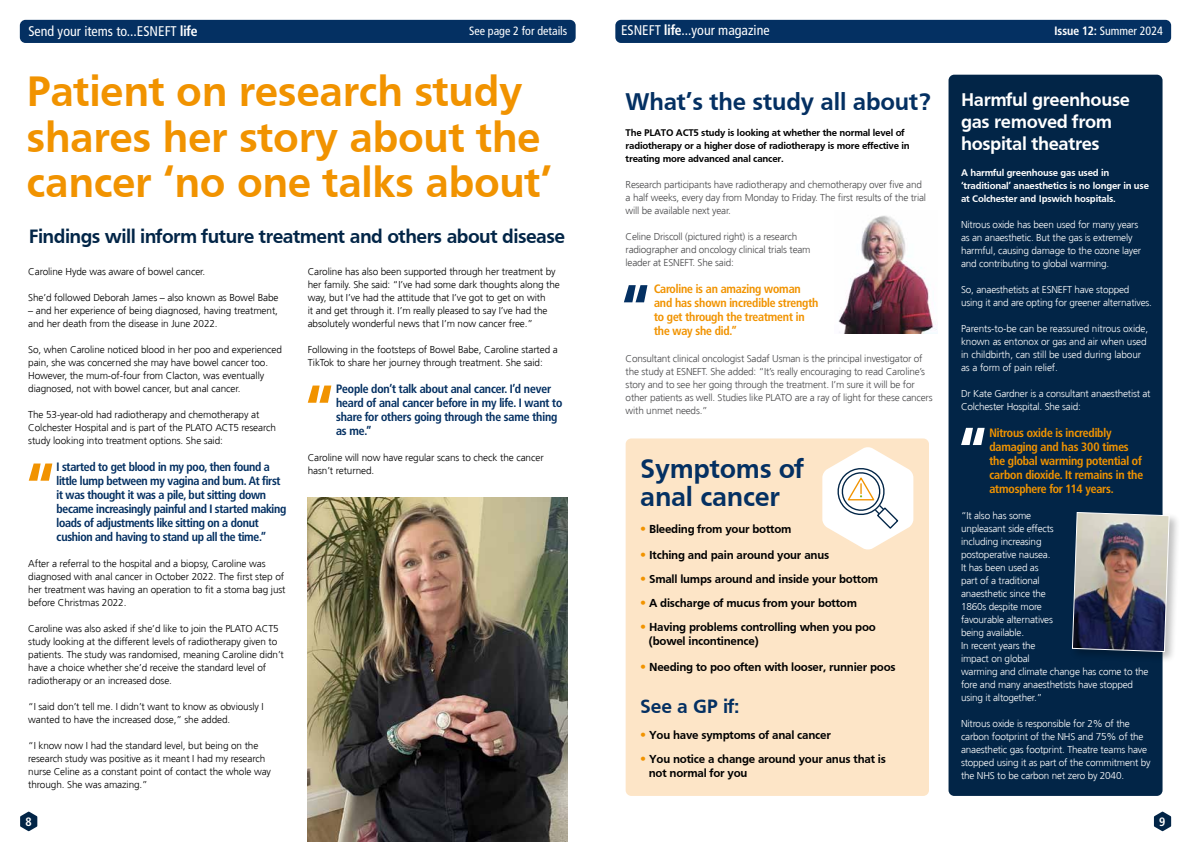
<style>
.page{position:relative;width:1191px;height:842px;background:#fff}
.page>*{position:absolute;margin:0;border:0;box-sizing:border-box;transform-origin:0 0}
.t1{font:700 44px/45.7px "Frutiger";letter-spacing:-.01em;color:#f19300}
.t2{font:700 28px/27.7px "Frutiger";letter-spacing:-.01em;color:#043062}
.t3{font:700 25px "Frutiger";letter-spacing:-.01em;color:#043062}
.t4{font:700 20px "Frutiger";letter-spacing:-.025em;color:#022547}
.t5{font:700 20px "Frutiger";letter-spacing:-.01em;color:#043062}
.t6{font:700 19px/22px "Frutiger";letter-spacing:-.02em;color:#fff}
.t7{font:condensed 14px "Frutiger LT";color:#fff}
.t8{font:700 12px/14px "Frutiger Condensed BQ";letter-spacing:-.02em;color:#043062}
.t9{font:700 12px/14px "Frutiger";letter-spacing:-.02em;color:#000}
.t10{font:700 12px/14px "Frutiger Condensed BQ";letter-spacing:-.01em;color:#f19300}
.t11{font:condensed 12px "Frutiger LT";color:#fff}
.t12{font:700 12px "Frutiger Condensed BQ";color:#fff}
.t13{font:300 10px/13px "Frutiger";letter-spacing:-.01em;color:#000}
.t14{font:300 10px/13px "Frutiger";letter-spacing:-.02em;color:#fff}
.t15{font:300 10px/13px "Frutiger";letter-spacing:-.02em;color:#4b4b4d}
.t16{font:700 10px/13px "Frutiger";letter-spacing:-.02em;color:#000}
.t17{font:700 10px/13px "Frutiger";letter-spacing:-.02em;color:#fff}
.s1{font-family:"Frutiger Condensed BQ";font-weight:700;font-stretch:normal}
.s2{font-weight:300;color:#f19300}
</style>
<div class="page">
<svg style="left:20px;top:812px;width:17px;height:19px"></svg>
<div style="left:20px;top:20px;width:555px;height:23px;background:#043062;border-radius:6px"></div>
<svg style="left:1154px;top:812px;width:17px;height:19px"></svg>
<div style="left:615px;top:20px;width:556px;height:23px;background:#043062;border-radius:6px"></div>
<svg style="left:29px;top:463px;width:23px;height:18px"></svg>
<svg style="left:308px;top:386px;width:23px;height:17px"></svg>
<img style="left:838px;top:215px;width:99px;height:118px">
<img style="left:308px;top:497px;width:259px;height:345px">
<div style="left:948px;top:75px;width:214px;height:721px;background:#022547;border-radius:6px"></div>
<div style="left:625px;top:438px;width:304px;height:358px;background:#fde5c7;border-radius:6px"></div>
<svg style="left:822px;top:447px;width:91px;height:103px"></svg>
<svg style="left:624px;top:285px;width:23px;height:17px"></svg>
<svg style="left:961px;top:428px;width:23px;height:17px"></svg>
<div style="left:1069px;top:510px;width:111px;height:153px;background:#000;opacity:.25"></div>
<img style="left:1071px;top:511px;width:99px;height:142px">
<h3 class="t7" style="left:28px;top:23px;width:171px">Send your items to...ESNEFT <span class="s1">life</span></h3>
<p class="t11" style="left:469px;top:24px;width:100px">See page 2 for details</p>
<h1 class="t1" style="left:27px;top:68px;width:527px">Patient on research study shares her story about the cancer ‘no one talks about’</h1>
<h3 class="t4" style="left:29px;top:225px;width:538px">Findings will inform future treatment and others about disease</h3>
<p class="t13" style="left:28px;top:266px;width:179px">Caroline Hyde was aware of bowel cancer.</p>
<p class="t13" style="left:28px;top:292px;width:252px">She’d followed Deborah James – also known as Bowel Babe</p>
<p class="t13" style="left:28px;top:305px;width:251px">– and her experience of being diagnosed, having treatment, and her death from the disease in June 2022.</p>
<p class="t13" style="left:28px;top:344px;width:255px">So, when Caroline noticed blood in her poo and experienced pain, she was concerned she may have bowel cancer too.<br>However, the mum-of-four from Clacton, was eventually diagnosed, not with bowel cancer, but anal cancer.</p>
<p class="t13" style="left:28px;top:409px;width:249px">The 53-year-old had radiotherapy and chemotherapy at<br>Colchester Hospital and is part of the PLATO ACT5 research study looking into treatment options. She said:</p>
<p class="t8" style="left:57px;top:460px;width:231px">I started to get blood in my poo, then found a little lump between my vagina and bum. At first it was thought it was a pile, but sitting down became increasingly painful and I started making loads of adjustments like sitting on a donut cushion and having to stand up all the time.”</p>
<p class="t13" style="left:28px;top:558px;width:259px">After a referral to the hospital and a biopsy, Caroline was diagnosed with anal cancer in October 2022. The first step of her treatment was having an operation to fit a stoma bag just before Christmas 2022.</p>
<p class="t13" style="left:28px;top:623px;width:257px">Caroline was also asked if she’d like to join the PLATO ACT5 study looking at the different levels of radiotherapy given to patients. The study was randomised, meaning Caroline didn’t have a choice whether she’d receive the standard level of radiotherapy or an increased dose.</p>
<p class="t13" style="left:28px;top:701px;width:237px">“I said don’t tell me. I didn’t want to know as obviously I wanted to have the increased dose,” she added.</p>
<p class="t13" style="left:28px;top:740px;width:244px">“I know now I had the standard level, but being on the research study was positive as it meant I had my research nurse Celine as a constant point of contact the whole way through. She was amazing.”</p>
<p class="t13" style="left:308px;top:266px;width:254px">Caroline has also been supported through her treatment by her family. She said: “I’ve had some dark thoughts along the way, but I’ve had the attitude that I’ve got to get on with<br>it and get through it. I’m really pleased to say I’ve had the absolutely wonderful news that I’m now cancer free.”</p>
<p class="t13" style="left:308px;top:344px;width:252px">Following in the footsteps of Bowel Babe, Caroline started a<br>TikTok to share her journey through treatment. She said:</p>
<p class="t8" style="left:336px;top:382px;width:228px">People don’t talk about anal cancer. I’d never heard of anal cancer before in my life. I want to share for others going through the same thing as me.”</p>
<p class="t13" style="left:308px;top:452px;width:237px">Caroline will now have regular scans to check the cancer hasn’t returned.</p>
<p class="t12" style="left:26px;top:814px;width:8px">8</p>
<h3 class="t7" style="left:621px;top:22px;width:150px">ESNEFT <span class="s1">life</span>...your magazine</h3>
<p class="t11" style="left:1054px;top:24px;width:110px"><span class="s1">Issue 12:</span> Summer 2024</p>
<h3 class="t3" style="left:625px;top:87px;width:307px">What’s the study all about?</h3>
<p class="t16" style="left:625px;top:126px;width:285px">The PLATO ACT5 study is looking at whether the normal level of radiotherapy or a higher dose of radiotherapy is more effective in treating more advanced anal cancer.</p>
<p class="t15" style="left:625px;top:178px;width:302px">Research participants have radiotherapy and chemotherapy over five and a half weeks, every day from Monday to Friday. The first results of the trial will be available next year.</p>
<p class="t15" style="left:625px;top:230px;width:186px">Celine Driscoll (pictured right) is a research radiographer and oncology clinical trials team leader at ESNEFT. She said:</p>
<p class="t10" style="left:654px;top:282px;width:166px">Caroline is an amazing woman and has shown incredible strength to get through the treatment in the way she did.”</p>
<p class="t15" style="left:625px;top:352px;width:308px">Consultant clinical oncologist Sadaf Usman is the principal investigator of the study at ESNEFT. She added: “It’s really encouraging to read Caroline’s story and to see her going through the treatment. I’m sure it will be for other patients as well. Studies like PLATO are a ray of light for these cancers with unmet needs.”</p>
<h2 class="t2" style="left:640px;top:454px;width:165px">Symptoms of anal cancer</h2>
<p class="t9" style="left:640px;top:522px;width:153px"><span class="s2">•</span> Bleeding from your bottom</p>
<p class="t9" style="left:640px;top:548px;width:190px"><span class="s2">•</span> Itching and pain around your anus</p>
<p class="t9" style="left:640px;top:572px;width:239px"><span class="s2">•</span> Small lumps around and inside your bottom</p>
<p class="t9" style="left:640px;top:596px;width:218px"><span class="s2">•</span> A discharge of mucus from your bottom</p>
<p class="t9" style="left:649px;top:620px;width:229px;text-indent:-9px"><span class="s2">•</span> Having problems controlling when you poo (bowel incontinence)</p>
<p class="t9" style="left:640px;top:660px;width:257px"><span class="s2">•</span> Needing to poo often with looser, runnier poos</p>
<h3 class="t5" style="left:640px;top:694px;width:101px">See a GP if:</h3>
<p class="t9" style="left:640px;top:727px;width:192px"><span class="s2">•</span> You have symptoms of anal cancer</p>
<p class="t9" style="left:649px;top:751px;width:239px;text-indent:-9px"><span class="s2">•</span> You notice a change around your anus that is not normal for you</p>
<h3 class="t6" style="left:961px;top:88px;width:170px">Harmful greenhouse gas removed from hospital theatres</h3>
<p class="t17" style="left:961px;top:166px;width:189px">A harmful greenhouse gas used in ‘traditional’ anaesthetics is no longer in use at Colchester and Ipswich hospitals.</p>
<p class="t14" style="left:961px;top:218px;width:182px">Nitrous oxide has been used for many years as an anaesthetic. But the gas is extremely harmful, causing damage to the ozone layer and contributing to global warming.</p>
<p class="t14" style="left:961px;top:283px;width:192px">So, anaesthetists at ESNEFT have stopped using it and are opting for greener alternatives.</p>
<p class="t14" style="left:961px;top:322px;width:189px">Parents-to-be can be reassured nitrous oxide, known as entonox or gas and air when used in childbirth, can still be used during labour as a form of pain relief.</p>
<p class="t14" style="left:961px;top:387px;width:191px">Dr Kate Gardner is a consultant anaesthetist at<br>Colchester Hospital. She said:</p>
<p class="t10" style="left:989px;top:425px;width:155px">Nitrous oxide is incredibly damaging and has 300 times the global warming potential of carbon dioxide. It remains in the atmosphere for 114 years.</p>
<p class="t14" style="left:961px;top:509px;width:189px">“It also has some<br>unpleasant side effects<br>including increasing<br>postoperative nausea.<br>It has been used as<br>part of a traditional<br>anaesthetic since the<br>1860s despite more<br>favourable alternatives<br>being available.<br>In recent years the<br>impact on global<br>warming and climate change has come to the fore and many anaesthetists have stopped using it altogether.”</p>
<p class="t14" style="left:961px;top:717px;width:191px">Nitrous oxide is responsible for 2% of the carbon footprint of the NHS and 75% of the anaesthetic gas footprint. Theatre teams have stopped using it as part of the commitment by the NHS to be carbon net zero by 2040.</p>
<p class="t12" style="left:1159px;top:814px;width:8px">9</p>
</div>
